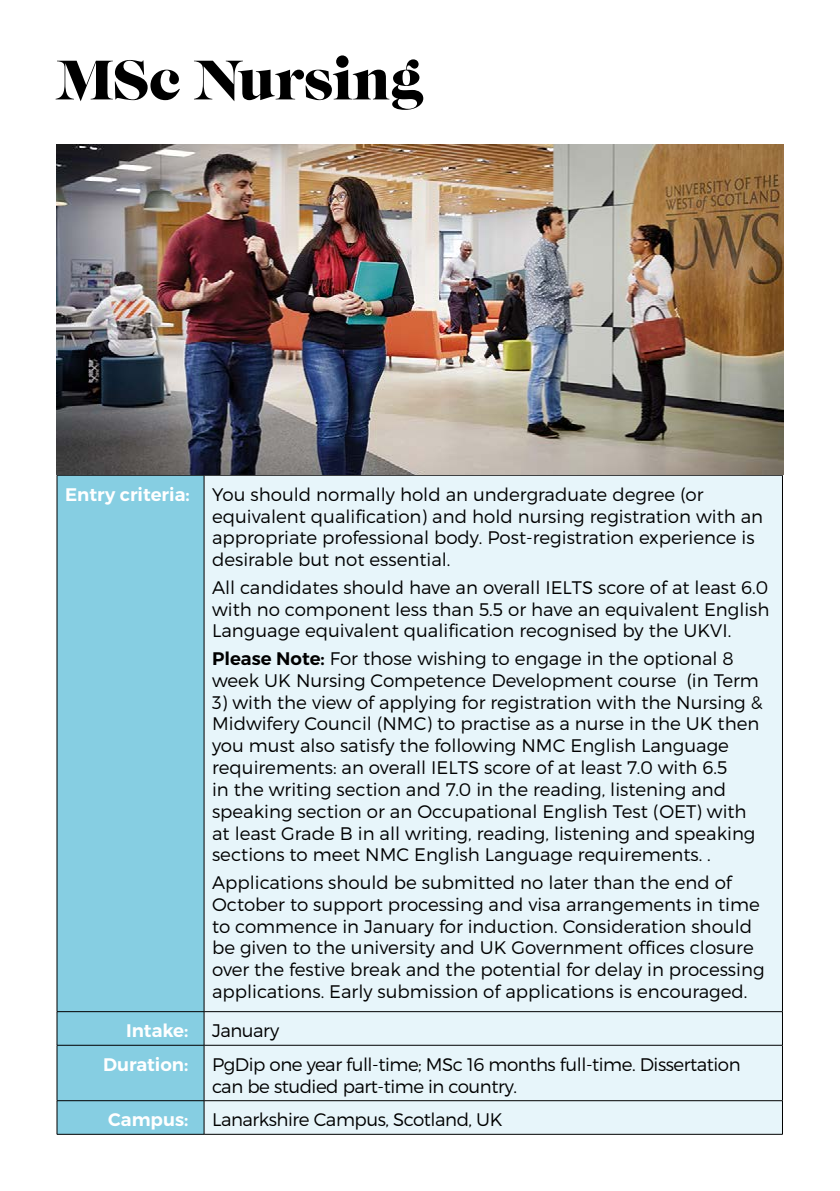
<style>
.page{position:relative;width:840px;height:1191px;background:#fff}
.page>*{position:absolute;margin:0;border:0;box-sizing:border-box;transform-origin:0 0}
.Cover_Title_sub{font:58px "Caslon Graphique EF";color:#000}
.Body_text{font:300 18.2px/21.8px "Montserrat";color:#000}
.Body_text-2{font:300 18.2px/21.8px "Montserrat";letter-spacing:-.025em;color:#000}
.Body_text-3{font:600 18.2px "Montserrat";color:#fff}
.s1{font-weight:600}
</style>
<div class="page">
<div style="left:58px;top:476px;width:146px;height:658px;background:#86cee2"></div>
<div style="left:205px;top:476px;width:576px;height:658px;background:#e7f5fa"></div>
<hr style="left:57px;top:475px;width:147px;height:1px;background:#000">
<hr style="left:57px;top:475px;width:1px;height:536px;background:#000">
<hr style="left:204px;top:475px;width:578px;height:1px;background:#000">
<hr style="left:204px;top:475px;width:1px;height:536px;background:#000">
<hr style="left:781px;top:475px;width:1px;height:536px;background:#000">
<hr style="left:57px;top:1011px;width:147px;height:1px;background:#000">
<hr style="left:57px;top:1012px;width:1px;height:33px;background:#000">
<hr style="left:204px;top:1011px;width:578px;height:1px;background:#000">
<hr style="left:204px;top:1012px;width:1px;height:33px;background:#000">
<hr style="left:781px;top:1012px;width:1px;height:33px;background:#000">
<hr style="left:57px;top:1045px;width:147px;height:1px;background:#000">
<hr style="left:57px;top:1045px;width:1px;height:55px;background:#000">
<hr style="left:204px;top:1045px;width:578px;height:1px;background:#000">
<hr style="left:204px;top:1045px;width:1px;height:55px;background:#000">
<hr style="left:781px;top:1045px;width:1px;height:55px;background:#000">
<hr style="left:57px;top:1100px;width:147px;height:1px;background:#000">
<hr style="left:57px;top:1101px;width:1px;height:33px;background:#000">
<hr style="left:204px;top:1100px;width:578px;height:1px;background:#000">
<hr style="left:204px;top:1101px;width:1px;height:33px;background:#000">
<hr style="left:781px;top:1101px;width:1px;height:33px;background:#000">
<hr style="left:57px;top:1134px;width:147px;height:1px;background:#000">
<hr style="left:204px;top:1134px;width:578px;height:1px;background:#000">
<img style="left:57px;top:145px;width:725px;height:330px">
<p class="Cover_Title_sub" style="left:57px;top:45px;width:367px">MSc Nursing</p>
<p class="Body_text-3" style="left:65px;top:483px;width:126px">Entry criteria:</p>
<p class="Body_text" style="left:212px;top:483px;width:552px">You should normally hold an undergraduate degree (or equivalent qualification) and hold nursing registration with an appropriate professional body. Post-registration experience is desirable but not essential.</p>
<p class="Body_text" style="left:212px;top:576px;width:558px;text-align:justify">All candidates should have an overall IELTS score of at least 6.0 with no component less than 5.5 or have an equivalent English Language equivalent qualification recognised by the UKVI.</p>
<p class="Body_text" style="left:212px;top:647px;width:548px"><span class="s1">Please Note:</span> For those wishing to engage in the optional 8 week UK Nursing Competence Development course (in Term</p>
<p class="Body_text" style="left:212px;top:691px;width:551px">3) with the view of applying for registration with the Nursing &amp; Midwifery Council (NMC) to practise as a nurse in the UK then you must also satisfy the following NMC English Language requirements: an overall IELTS score of at least 7.0 with 6.5<br>in the writing section and 7.0 in the reading, listening and speaking section or an Occupational English Test (OET) with at least Grade B in all writing, reading, listening and speaking sections to meet NMC English Language requirements. .</p>
<p class="Body_text" style="left:212px;top:871px;width:553px">Applications should be submitted no later than the end of October to support processing and visa arrangements in time to commence in January for induction. Consideration should be given to the university and UK Government offices closure over the festive break and the potential for delay in processing applications. Early submission of applications is encouraged.</p>
<p class="Body_text-3" style="left:126px;top:1019px;width:64px">Intake:</p>
<p class="Body_text-2" style="left:212px;top:1019px;width:69px">January</p>
<p class="Body_text-3" style="left:103px;top:1053px;width:87px">Duration:</p>
<p class="Body_text-2" style="left:212px;top:1053px;width:529px">PgDip one year full-time; MSc 16 months full-time. Dissertation can be studied part-time in country.</p>
<p class="Body_text-3" style="left:108px;top:1108px;width:81px">Campus:</p>
<p class="Body_text-2" style="left:212px;top:1108px;width:292px">Lanarkshire Campus, Scotland, UK</p>
</div>
